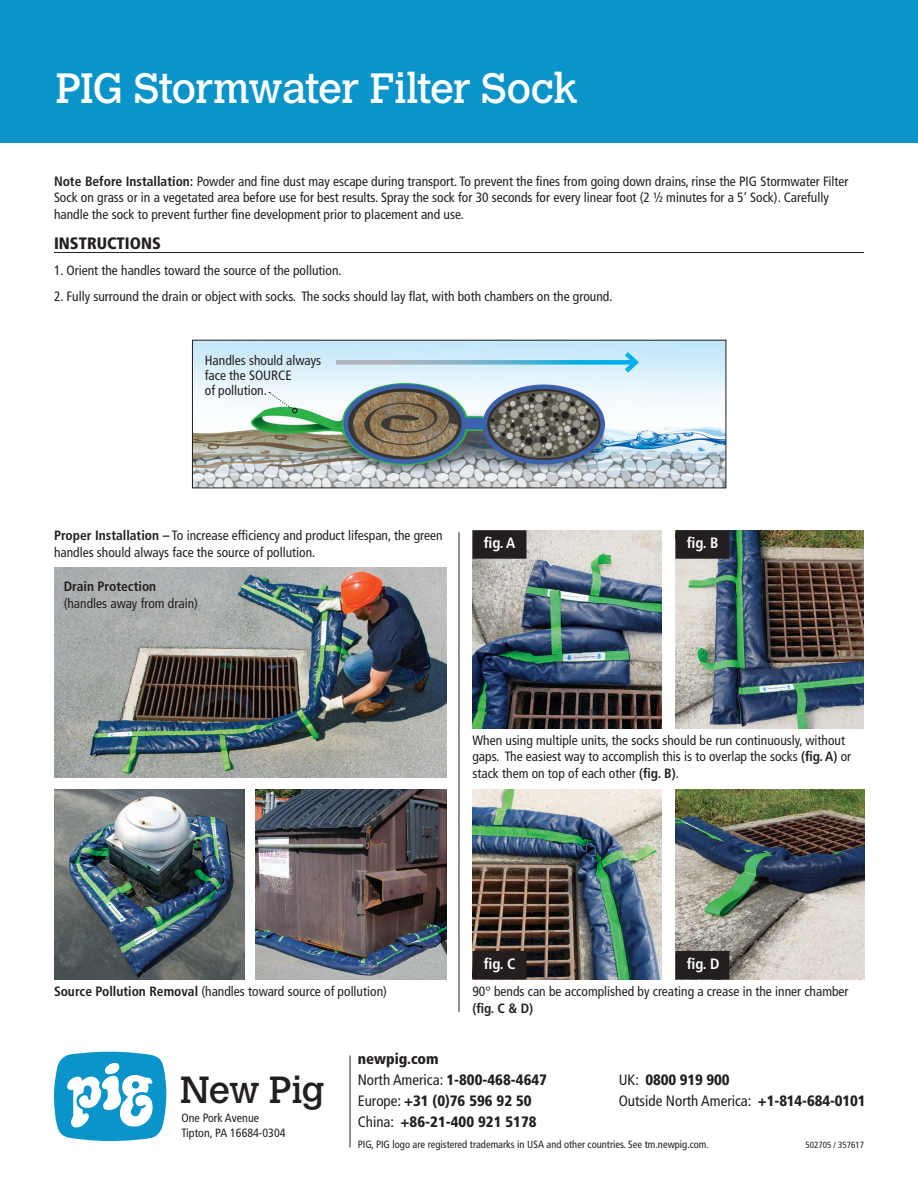
<style>
.page{position:relative;width:918px;height:1188px;background:#fff}
.page>*{position:absolute;margin:0;border:0;box-sizing:border-box;transform-origin:0 0}
.t1{font:42px "Calvert MT Std";letter-spacing:-.025em;color:#fff}
.t2{font:37.5px "Calvert MT Std";letter-spacing:-.03em;color:#231f20}
.t3{font:900 condensed 16.5px "Frutiger";color:#231f20}
.t4{font:900 condensed 15px "Frutiger";color:#231f20}
.t5{font:condensed 15px "Frutiger";color:#231f20}
.t6{font:700 condensed 15px "Frutiger";color:#fff}
.t7{font:condensed 13.5px/16.5px "Frutiger";color:#231f20}
.t8{font:condensed 12px "Frutiger";color:#231f20}
.t9{font:condensed 10.5px "Frutiger";color:#231f20}
.t10{font:condensed 9px "Frutiger";color:#231f20}
.s1{font-weight:700}
.s2{font-weight:400}
.s3{font-weight:900}
</style>
<div class="page">
<img style="left:54px;top:568px;width:392px;height:210px">
<img style="left:256px;top:789px;width:190px;height:190px">
<img style="left:54px;top:789px;width:190px;height:190px">
<div style="left:0;top:0;width:918px;height:142px;background:#0a94ca"></div>
<hr style="left:350px;top:1056px;width:1px;height:91px;background:#231f20">
<svg style="left:54px;top:1052px;width:112px;height:89px"></svg>
<div style="left:132px;top:1081px;width:7px;height:8px;background:#0a94ca;border-radius:50%"></div>
<hr style="left:54px;top:252px;width:810px;height:1px;background:#231f20">
<img style="left:472px;top:530px;width:189px;height:199px">
<img style="left:675px;top:530px;width:189px;height:199px">
<hr style="left:459px;top:532px;width:1px;height:480px;background:#231f20">
<div style="left:473px;top:531px;width:53px;height:27px;background:#231f20"></div>
<div style="left:472px;top:530px;width:54px;height:29px;border:2px solid #231f20"></div>
<img style="left:472px;top:789px;width:189px;height:190px">
<div style="left:473px;top:952px;width:53px;height:27px;background:#231f20"></div>
<div style="left:472px;top:951px;width:54px;height:28px;border:2px solid #231f20"></div>
<div style="left:676px;top:531px;width:53px;height:27px;background:#231f20"></div>
<div style="left:675px;top:530px;width:54px;height:29px;border:2px solid #231f20"></div>
<img style="left:675px;top:789px;width:189px;height:190px">
<div style="left:676px;top:952px;width:53px;height:27px;background:#231f20"></div>
<div style="left:675px;top:951px;width:54px;height:28px;border:2px solid #231f20"></div>
<img style="left:194px;top:342px;width:530px;height:144px">
<svg style="left:269px;top:392px;width:29px;height:21px"></svg>
<svg style="left:336px;top:360px;width:284px;height:5px"></svg>
<svg style="left:620px;top:347px;width:22px;height:30px"></svg>
<p class="t1" style="left:55px;top:63px;width:524px">PIG Stormwater Filter Sock</p>
<p class="t7" style="left:54px;top:173px;width:796px"><span class="s1">Note Before Installation:</span> Powder and fine dust may escape during transport. To prevent the fines from going down drains, rinse the PIG Stormwater Filter<br>Sock on grass or in a vegetated area before use for best results. Spray the sock for 30 seconds for every linear foot (2 ½ minutes for a 5’ Sock). Carefully handle the sock to prevent further fine development prior to placement and use.</p>
<p class="t3" style="left:54px;top:233px;width:108px">INSTRUCTIONS</p>
<p class="t7" style="left:54px;top:262px;width:289px">1. Orient the handles toward the source of the pollution.</p>
<p class="t7" style="left:54px;top:288px;width:560px">2. Fully surround the drain or object with socks. The socks should lay flat, with both chambers on the ground.</p>
<p class="t7" style="left:205px;top:353px;width:118px;line-height:15px">Handles should always face the SOURCE<br>of pollution.</p>
<p class="t7" style="left:54px;top:528px;width:390px"><span class="s1">Proper Installation –</span> To increase efficiency and product lifespan, the green handles should always face the source of pollution.</p>
<p class="t7" style="left:64px;top:578px;width:136px"><span class="s1">Drain Protection </span>(handles away from drain)</p>
<p class="t6" style="left:484px;top:534px;width:33px">fig. A</p>
<p class="t6" style="left:687px;top:534px;width:33px">fig. B</p>
<p class="t7" style="left:472px;top:732px;width:380px">When using multiple units, the socks should be run continuously, without gaps. The easiest way to accomplish this is to overlap the socks <span class="s1">(fig. A)</span> or stack them on top of each other <span class="s1">(fig. B)</span>.</p>
<p class="t6" style="left:484px;top:955px;width:33px">fig. C</p>
<p class="t6" style="left:687px;top:955px;width:34px">fig. D</p>
<p class="t7" style="left:54px;top:983px;width:334px"><span class="s1">Source Pollution Removal</span> (handles toward source of pollution)</p>
<p class="t7" style="left:472px;top:983px;width:378px">90° bends can be accomplished by creating a crease in the inner chamber <span class="s1">(fig. C &amp; D)</span></p>
<p class="t2" style="left:180px;top:1068px;width:147px">New Pig</p>
<p class="t8" style="left:181px;top:1111px;width:79px">One Pork Avenue</p>
<p class="t8" style="left:181px;top:1126px;width:106px">Tipton, PA 16684-0304</p>
<p class="t4" style="left:358px;top:1050px;width:83px">newpig.com</p>
<p class="t4" style="left:358px;top:1071px;width:191px"><span class="s2">North America:</span> 1-800-468-4647</p>
<p class="t4" style="left:619px;top:1071px;width:112px"><span class="s2">UK:</span> 0800 919 900</p>
<p class="t4" style="left:358px;top:1092px;width:176px"><span class="s2">Europe:</span> +31 (0)76 596 92 50</p>
<p class="t5" style="left:619px;top:1092px;width:248px">Outside North America: <span class="s3">+1-814-684-0101</span></p>
<p class="t4" style="left:358px;top:1113px;width:180px"><span class="s2">China:</span> +86-21-400 921 5178</p>
<p class="t9" style="left:358px;top:1138px;width:353px">PIG, PIG logo are registered trademarks in USA and other countries. See tm.newpig.com.</p>
<p class="t10" style="left:806px;top:1139px;width:60px">502705 / 357617</p>
</div>
